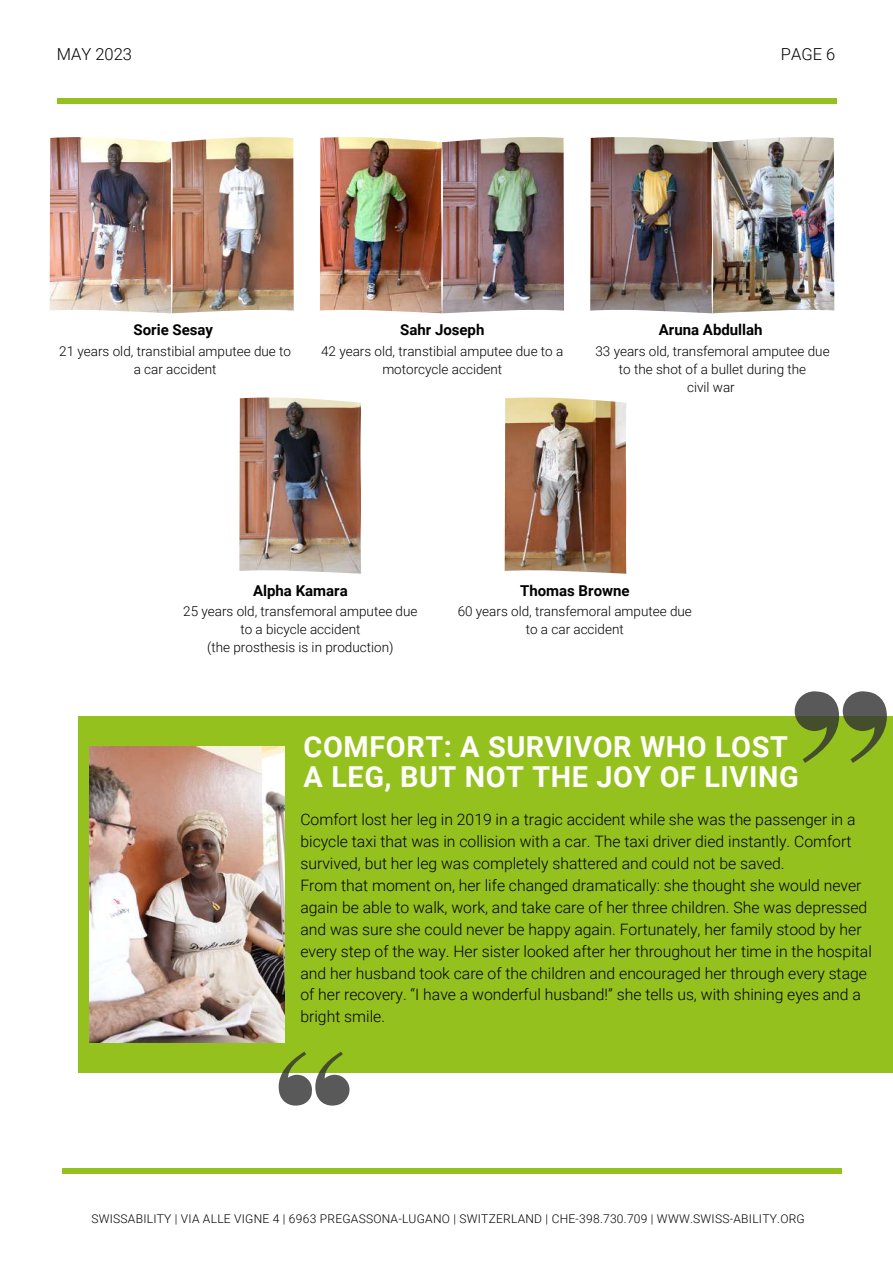
<style>
.page{position:relative;width:893px;height:1264px;background:#fff}
.page>*{position:absolute;margin:0;border:0;box-sizing:border-box;transform-origin:0 0}
.t1{font:700 28.8px/30.3px "Roboto";letter-spacing:.02em;color:#fefefd}
.t2{font:300 16.5px "Roboto";color:#000}
.t3{font:300 15.75px/21.9px "Roboto";color:#000}
.t4{font:700 15px "Roboto";color:#000}
.t5{font:300 13.5px/18px "Roboto";color:#000;text-align:center}
.t6{font:300 12px "Roboto";letter-spacing:.02em;color:#000}
</style>
<div class="page">
<div style="left:57px;top:98px;width:779px;height:6px;background:#95c11f"></div>
<div style="left:62px;top:1167px;width:779px;height:6px;background:#95c11f"></div>
<div style="left:79px;top:715px;width:813px;height:357px;background:#95c11f"></div>
<svg style="left:794px;top:691px;width:92px;height:72px"></svg>
<svg style="left:278px;top:1051px;width:71px;height:54px"></svg>
<img style="left:89px;top:746px;width:196px;height:296px">
<img style="left:49px;top:140px;width:245px;height:173px">
<img style="left:320px;top:140px;width:244px;height:173px">
<img style="left:590px;top:140px;width:245px;height:173px">
<img style="left:239px;top:397px;width:122px;height:177px">
<img style="left:504px;top:397px;width:123px;height:177px">
<p class="t2" style="left:57px;top:44px;width:77px">MAY 2023</p>
<p class="t2" style="left:780px;top:44px;width:56px">PAGE 6</p>
<p class="t4" style="left:134px;top:321px;width:81px">Sorie Sesay</p>
<p class="t5" style="left:59px;top:342px;width:233px">21 years old, transtibial amputee due to a car accident</p>
<p class="t4" style="left:400px;top:321px;width:86px">Sahr Joseph</p>
<p class="t5" style="left:321px;top:342px;width:244px">42 years old, transtibial amputee due to a motorcycle accident</p>
<p class="t4" style="left:658px;top:321px;width:105px">Aruna Abdullah</p>
<p class="t5" style="left:595px;top:342px;width:236px">33 years old, transfemoral amputee due to the shot of a bullet during the<br>civil war</p>
<p class="t4" style="left:253px;top:582px;width:96px">Alpha Kamara</p>
<p class="t5" style="left:183px;top:602px;width:236px">25 years old, transfemoral amputee due to a bicycle accident<br>(the prosthesis is in production)</p>
<p class="t4" style="left:520px;top:582px;width:111px">Thomas Browne</p>
<p class="t5" style="left:457px;top:602px;width:236px">60 years old, transfemoral amputee due to a car accident</p>
<h1 class="t1" style="left:303px;top:731px;width:496px">COMFORT: A SURVIVOR WHO LOST<br>A LEG, BUT NOT THE JOY OF LIVING</h1>
<p class="t3" style="left:300px;top:809px;width:573px">Comfort lost her leg in 2019 in a tragic accident while she was the passenger in a bicycle taxi that was in collision with a car. The taxi driver died instantly. Comfort survived, but her leg was completely shattered and could not be saved.<br>From that moment on, her life changed dramatically: she thought she would never again be able to walk, work, and take care of her three children. She was depressed and was sure she could never be happy again. Fortunately, her family stood by her every step of the way. Her sister looked after her throughout her time in the hospital and her husband took care of the children and encouraged her through every stage of her recovery. “I have a wonderful husband!” she tells us, with shining eyes and a bright smile.</p>
<p class="t6" style="left:91px;top:1211px;width:715px">SWISSABILITY | VIA ALLE VIGNE 4 | 6963 PREGASSONA-LUGANO | SWITZERLAND | CHE-398.730.709 | WWW.SWISS-ABILITY.ORG</p>
</div>
